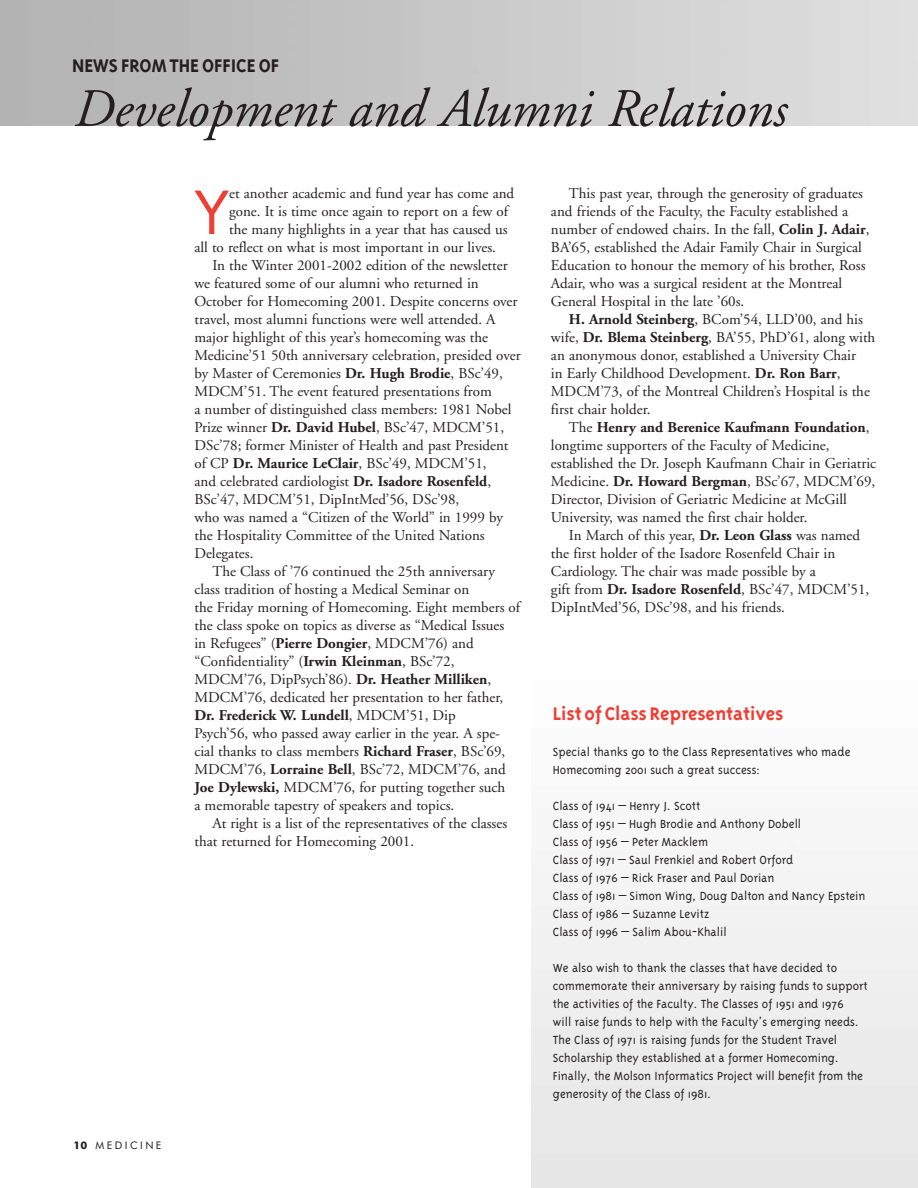
<style>
.page{position:relative;width:918px;height:1188px;background:#fff}
.page>*{position:absolute;margin:0;border:0;box-sizing:border-box;transform-origin:0 0}
.t1{font:60.75px "Futura BT";color:#ef3e33}
.t2{font:italic 54px "Adobe Garamond";color:#231f20}
.t3{font:700 21px "Triplex";color:#ef3e33}
.t4{font:700 21px "Triplex";color:#231f20}
.t5{font:15px/18px "Adobe Garamond";color:#231f20}
.t6{font:700 15px "Adobe Garamond";color:#231f20}
.t7{font:300 13.5px/18px "Triplex";color:#231f20}
.t8{font:10.5px "Futura BT";letter-spacing:.235em;color:#231f20}
.s1{font-weight:700}
.s2{font-weight:400}
</style>
<div class="page">
<h3 class="t4" style="left:72px;top:57px;width:209px">NEWS FROM THE OFFICE OF</h3>
<h2 class="t2" style="left:72px;top:87px;width:714px">Development and Alumni Relations</h2>
<p class="t8" style="left:74px;top:1141px;width:89px"><span class="s1">10</span> MEDICINE</p>
<h1 class="t1" style="left:194px;top:187px;width:36px">Y</h1>
<p class="t5" style="left:229px;top:186px;width:287px">et another academic and fund year has come and</p>
<p class="t5" style="left:229px;top:204px;width:281px">gone. It is time once again to report on a few of</p>
<p class="t5" style="left:229px;top:222px;width:280px">the many highlights in a year that has caused us</p>
<p class="t5" style="left:194px;top:240px;width:303px">all to reflect on what is most important in our lives.</p>
<p class="t5" style="left:212px;top:258px;width:297px">In the Winter 2001-2002 edition of the newsletter</p>
<p class="t5" style="left:194px;top:276px;width:286px">we featured some of our alumni who returned in</p>
<p class="t5" style="left:194px;top:294px;width:325px">October for Homecoming 2001. Despite concerns over</p>
<p class="t5" style="left:194px;top:312px;width:303px">travel, most alumni functions were well attended. A</p>
<p class="t5" style="left:194px;top:330px;width:295px">major highlight of this year’s homecoming was the</p>
<p class="t5" style="left:194px;top:348px;width:328px">Medicine’51 50th anniversary celebration, presided over</p>
<p class="t5" style="left:194px;top:366px;width:310px">by Master of Ceremonies <span class="s1">Dr. Hugh Brodie</span>, BSc’49,</p>
<p class="t5" style="left:194px;top:384px;width:299px">MDCM’51. The event featured presentations from</p>
<p class="t5" style="left:194px;top:402px;width:319px">a number of distinguished class members: 1981 Nobel</p>
<p class="t5" style="left:194px;top:420px;width:311px">Prize winner <span class="s1">Dr. David Hubel</span>, BSc’47, MDCM’51,</p>
<p class="t5" style="left:194px;top:438px;width:316px">DSc’78; former Minister of Health and past President</p>
<p class="t5" style="left:194px;top:456px;width:294px">of CP <span class="s1">Dr. Maurice LeClair</span>, BSc’49, MDCM’51,</p>
<p class="t5" style="left:194px;top:474px;width:298px">and celebrated cardiologist <span class="s1">Dr. Isadore Rosenfeld</span>,</p>
<p class="t5" style="left:194px;top:492px;width:266px">BSc’47, MDCM’51, DipIntMed’56, DSc’98,</p>
<p class="t5" style="left:194px;top:510px;width:310px">who was named a “Citizen of the World” in 1999 by</p>
<p class="t5" style="left:194px;top:528px;width:292px">the Hospitality Committee of the United Nations</p>
<p class="t5" style="left:194px;top:546px;width:61px">Delegates.</p>
<p class="t5" style="left:212px;top:564px;width:284px">The Class of ’76 continued the 25th anniversary</p>
<p class="t5" style="left:194px;top:582px;width:276px">class tradition of hosting a Medical Seminar on</p>
<p class="t5" style="left:194px;top:600px;width:327px">the Friday morning of Homecoming. Eight members of</p>
<p class="t5" style="left:194px;top:618px;width:311px">the class spoke on topics as diverse as “Medical Issues</p>
<p class="t5" style="left:194px;top:636px;width:281px">in Refugees” (<span class="s1">Pierre Dongier</span>, MDCM’76) and</p>
<p class="t5" style="left:194px;top:654px;width:262px">“Confidentiality” (<span class="s1">Irwin Kleinman</span>, BSc’72,</p>
<p class="t5" style="left:194px;top:672px;width:298px">MDCM’76, DipPsych’86). <span class="s1">Dr. Heather Milliken</span>,</p>
<p class="t5" style="left:194px;top:690px;width:310px">MDCM’76, dedicated her presentation to her father,</p>
<p class="t6" style="left:194px;top:709px;width:263px">Dr. Frederick W. Lundell<span class="s2">, MDCM’51, Dip</span></p>
<p class="t5" style="left:194px;top:726px;width:307px">Psych’56, who passed away earlier in the year. A spe-</p>
<p class="t5" style="left:194px;top:744px;width:312px">cial thanks to class members <span class="s1">Richard Fraser</span>, BSc’69,</p>
<p class="t5" style="left:194px;top:762px;width:313px">MDCM’76, <span class="s1">Lorraine Bell</span>, BSc’72, MDCM’76, and</p>
<p class="t5" style="left:194px;top:780px;width:312px"><span class="s1">Joe Dylewski,</span> MDCM’76, for putting together such</p>
<p class="t5" style="left:194px;top:798px;width:261px">a memorable tapestry of speakers and topics.</p>
<p class="t5" style="left:212px;top:816px;width:296px">At right is a list of the representatives of the classes</p>
<p class="t5" style="left:194px;top:834px;width:221px">that returned for Homecoming 2001.</p>
<p class="t5" style="left:551px;top:186px;width:320px;text-indent:18px">This past year, through the generosity of graduates and friends of the Faculty, the Faculty established a number of endowed chairs. In the fall, <span class="s1">Colin J. Adair</span>, BA’65, established the Adair Family Chair in Surgical Education to honour the memory of his brother, Ross Adair, who was a surgical resident at the Montreal General Hospital in the late ’60s.</p>
<p class="t5" style="left:551px;top:312px;width:326px;text-indent:18px"><span class="s1">H. Arnold Steinberg</span>, BCom’54, LLD’00, and his wife, <span class="s1">Dr. Blema Steinberg</span>, BA’55, PhD’61, along with an anonymous donor, established a University Chair<br>in Early Childhood Development. <span class="s1">Dr. Ron Barr</span>, MDCM’73, of the Montreal Children’s Hospital is the first chair holder.</p>
<p class="t5" style="left:551px;top:420px;width:327px;text-indent:18px">The <span class="s1">Henry and Berenice Kaufmann Foundation</span>, longtime supporters of the Faculty of Medicine, established the Dr. Joseph Kaufmann Chair in Geriatric Medicine. <span class="s1">Dr. Howard Bergman</span>, BSc’67, MDCM’69, Director, Division of Geriatric Medicine at McGill University, was named the first chair holder.</p>
<p class="t5" style="left:551px;top:528px;width:320px;text-indent:18px">In March of this year, <span class="s1">Dr. Leon Glass</span> was named the first holder of the Isadore Rosenfeld Chair in Cardiology. The chair was made possible by a<br>gift from <span class="s1">Dr. Isadore Rosenfeld</span>, BSc’47, MDCM’51, DipIntMed’56, DSc’98, and his friends.</p>
<h3 class="t3" style="left:553px;top:705px;width:232px">List of Class Representatives</h3>
<p class="t7" style="left:553px;top:744px;width:299px">Special thanks go to the Class Representatives who made<br>Homecoming 2001 such a great success:</p>
<p class="t7" style="left:553px;top:798px;width:314px">Class of 1941 – Henry J. Scott<br>Class of 1951 – Hugh Brodie and Anthony Dobell<br>Class of 1956 – Peter Macklem<br>Class of 1971 – Saul Frenkiel and Robert Orford<br>Class of 1976 – Rick Fraser and Paul Dorian<br>Class of 1981 – Simon Wing, Doug Dalton and Nancy Epstein Class of 1986 – Suzanne Levitz<br>Class of 1996 – Salim Abou-Khalil</p>
<p class="t7" style="left:553px;top:960px;width:316px">We also wish to thank the classes that have decided to commemorate their anniversary by raising funds to support the activities of the Faculty. The Classes of 1951 and 1976<br>will raise funds to help with the Faculty’s emerging needs.<br>The Class of 1971 is raising funds for the Student Travel Scholarship they established at a former Homecoming.<br>Finally, the Molson Informatics Project will benefit from the generosity of the Class of 1981.</p>
</div>
